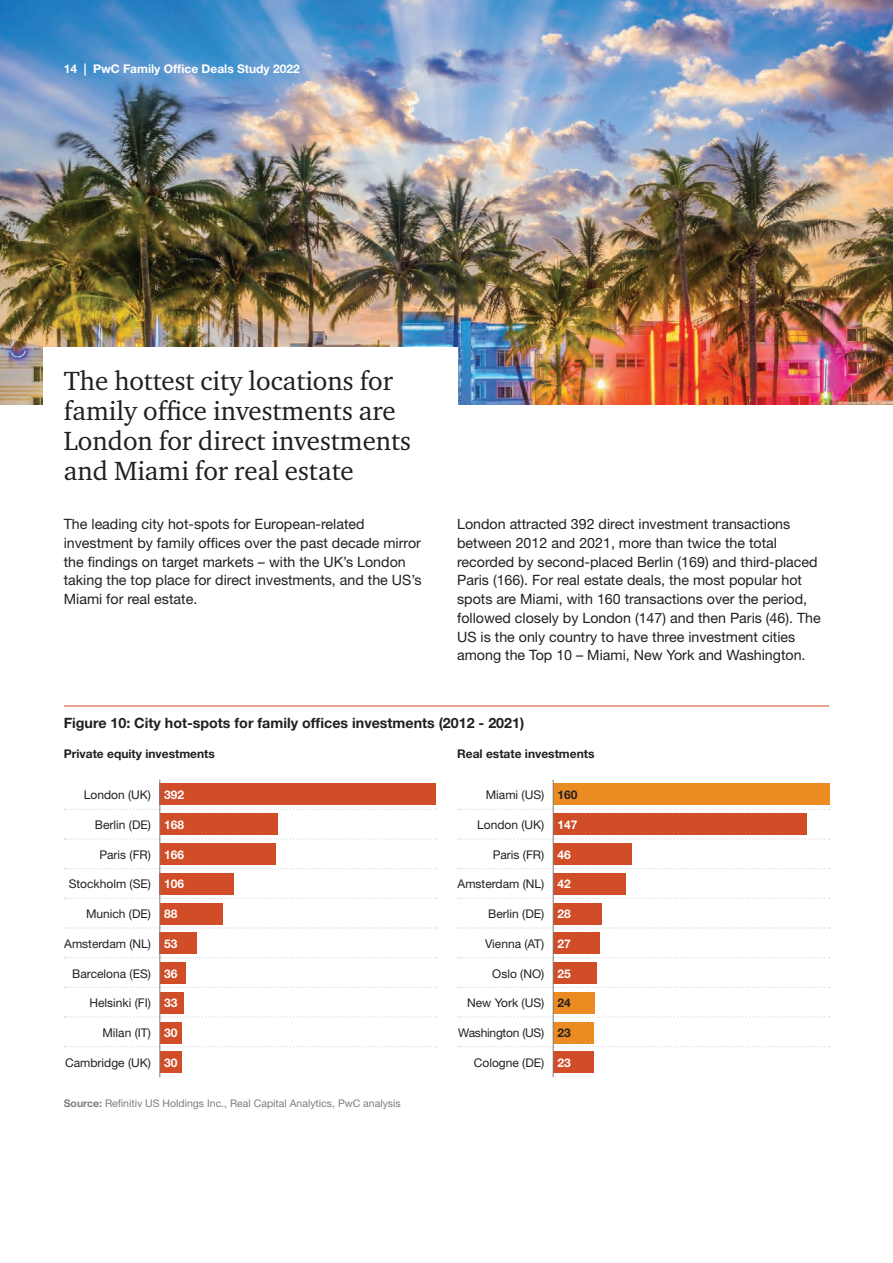
<style>
.page{position:relative;width:893px;height:1263px;background:#fff}
.page>*{position:absolute;margin:0;border:0;box-sizing:border-box;transform-origin:0 0}
.t1{font:27px/30px "Charter ITC";color:#231f20}
.t2{font:14.25px/18.8px "Helvetica Neue";color:#231f20}
.t3{font:700 14.25px "Helvetica Neue";color:#231f20}
.t4{font:12px "Helvetica Neue";color:#231f20}
.t5{font:700 12px "Helvetica Neue";color:#fff}
.t6{font:700 12px "Helvetica Neue";color:#231f20}
.t7{font:12px "Helvetica Neue";letter-spacing:-.02em;color:#231f20}
.t8{font:10.5px "Helvetica Neue";color:#7e7e7d}
.s1{font-weight:700}
</style>
<div class="page">
<img style="left:0;top:0;width:893px;height:404px">
<div style="left:43px;top:348px;width:414px;height:170px;background:#fff"></div>
<hr style="left:64px;top:706px;width:765px;height:1px;background:#d04d27">
<svg style="left:65px;top:808px;width:371px;height:2px"></svg>
<svg style="left:65px;top:927px;width:371px;height:2px"></svg>
<svg style="left:65px;top:868px;width:371px;height:1px"></svg>
<svg style="left:65px;top:986px;width:371px;height:2px"></svg>
<svg style="left:65px;top:838px;width:371px;height:2px"></svg>
<svg style="left:65px;top:957px;width:371px;height:1px"></svg>
<svg style="left:65px;top:897px;width:371px;height:2px"></svg>
<svg style="left:65px;top:1016px;width:371px;height:2px"></svg>
<svg style="left:65px;top:1046px;width:371px;height:1px"></svg>
<div style="left:160px;top:784px;width:276px;height:21px;background:#d04d27"></div>
<div style="left:160px;top:813px;width:117px;height:22px;background:#d04d27"></div>
<div style="left:160px;top:843px;width:115px;height:21px;background:#d04d27"></div>
<div style="left:160px;top:873px;width:74px;height:21px;background:#d04d27"></div>
<div style="left:160px;top:903px;width:62px;height:21px;background:#d04d27"></div>
<div style="left:160px;top:933px;width:37px;height:21px;background:#d04d27"></div>
<div style="left:160px;top:962px;width:25px;height:22px;background:#d04d27"></div>
<div style="left:160px;top:992px;width:23px;height:21px;background:#d04d27"></div>
<div style="left:160px;top:1022px;width:21px;height:21px;background:#d04d27"></div>
<div style="left:160px;top:1052px;width:21px;height:21px;background:#d04d27"></div>
<hr style="left:159px;top:779px;width:1px;height:298px;background:#7e7e7d">
<svg style="left:458px;top:808px;width:371px;height:2px"></svg>
<svg style="left:458px;top:927px;width:371px;height:2px"></svg>
<svg style="left:458px;top:868px;width:371px;height:1px"></svg>
<svg style="left:458px;top:986px;width:371px;height:2px"></svg>
<svg style="left:458px;top:838px;width:371px;height:2px"></svg>
<svg style="left:458px;top:957px;width:371px;height:1px"></svg>
<svg style="left:458px;top:897px;width:371px;height:2px"></svg>
<svg style="left:458px;top:1016px;width:371px;height:2px"></svg>
<svg style="left:458px;top:1046px;width:371px;height:1px"></svg>
<div style="left:553px;top:784px;width:276px;height:21px;background:#eb8c22"></div>
<div style="left:553px;top:813px;width:253px;height:22px;background:#d04d27"></div>
<div style="left:553px;top:843px;width:79px;height:21px;background:#d04d27"></div>
<div style="left:553px;top:873px;width:73px;height:21px;background:#d04d27"></div>
<div style="left:553px;top:903px;width:49px;height:21px;background:#d04d27"></div>
<div style="left:553px;top:933px;width:47px;height:21px;background:#d04d27"></div>
<div style="left:553px;top:962px;width:43px;height:22px;background:#d04d27"></div>
<div style="left:553px;top:992px;width:42px;height:21px;background:#eb8c22"></div>
<div style="left:553px;top:1022px;width:40px;height:21px;background:#eb8c22"></div>
<div style="left:553px;top:1052px;width:40px;height:21px;background:#d04d27"></div>
<hr style="left:553px;top:779px;width:1px;height:298px;background:#7e7e7d">
<p class="t5" style="left:64px;top:61px;width:238px">14 | PwC Family Office Deals Study 2022</p>
<h1 class="t1" style="left:64px;top:366px;width:349px">The hottest city locations for family office investments are<br>London for direct investments and Miami for real estate</h1>
<p class="t2" style="left:64px;top:514px;width:359px">The leading city hot-spots for European-related investment by family offices over the past decade mirror the findings on target markets – with the UK’s London taking the top place for direct investments, and the US’s Miami for real estate.</p>
<p class="t2" style="left:457px;top:514px;width:365px">London attracted 392 direct investment transactions between 2012 and 2021, more than twice the total recorded by second-placed Berlin (169) and third-placed Paris (166). For real estate deals, the most popular hot spots are Miami, with 160 transactions over the period, followed closely by London (147) and then Paris (46). The US is the only country to have three investment cities among the Top 10 – Miami, New York and Washington.</p>
<p class="t3" style="left:64px;top:714px;width:462px">Figure 10: City hot-spots for family offices investments (2012 - 2021)</p>
<p class="t6" style="left:64px;top:746px;width:153px">Private equity investments</p>
<p class="t6" style="left:457px;top:746px;width:139px">Real estate investments</p>
<p class="t4" style="left:84px;top:788px;width:69px">London (UK)</p>
<p class="t4" style="left:95px;top:817px;width:57px">Berlin (DE)</p>
<p class="t4" style="left:99px;top:847px;width:53px">Paris (FR)</p>
<p class="t4" style="left:69px;top:877px;width:84px">Stockholm (SE)</p>
<p class="t4" style="left:86px;top:907px;width:66px">Munich (DE)</p>
<p class="t4" style="left:64px;top:936px;width:88px">Amsterdam (NL)</p>
<p class="t4" style="left:72px;top:966px;width:80px">Barcelona (ES)</p>
<p class="t4" style="left:89px;top:996px;width:63px">Helsinki (FI)</p>
<p class="t4" style="left:103px;top:1026px;width:50px">Milan (IT)</p>
<p class="t4" style="left:65px;top:1055px;width:87px">Cambridge (UK)</p>
<p class="t4" style="left:486px;top:788px;width:60px">Miami (US)</p>
<p class="t4" style="left:477px;top:817px;width:69px">London (UK)</p>
<p class="t4" style="left:493px;top:847px;width:53px">Paris (FR)</p>
<p class="t4" style="left:458px;top:877px;width:88px">Amsterdam (NL)</p>
<p class="t4" style="left:488px;top:907px;width:57px">Berlin (DE)</p>
<p class="t4" style="left:485px;top:936px;width:61px">Vienna (AT)</p>
<p class="t4" style="left:492px;top:966px;width:54px">Oslo (NO)</p>
<p class="t4" style="left:467px;top:996px;width:79px">New York (US)</p>
<p class="t7" style="left:458px;top:1026px;width:87px">Washington (US)</p>
<p class="t4" style="left:474px;top:1055px;width:72px">Cologne (DE)</p>
<p class="t5" style="left:164px;top:787px;width:22px">392</p>
<p class="t6" style="left:557px;top:787px;width:22px">160</p>
<p class="t5" style="left:164px;top:817px;width:22px">168</p>
<p class="t5" style="left:557px;top:817px;width:22px">147</p>
<p class="t5" style="left:164px;top:847px;width:22px">166</p>
<p class="t5" style="left:557px;top:847px;width:15px">46</p>
<p class="t5" style="left:164px;top:877px;width:22px">106</p>
<p class="t5" style="left:557px;top:877px;width:15px">42</p>
<p class="t5" style="left:164px;top:906px;width:15px">88</p>
<p class="t5" style="left:557px;top:906px;width:15px">28</p>
<p class="t5" style="left:164px;top:936px;width:15px">53</p>
<p class="t5" style="left:557px;top:936px;width:15px">27</p>
<p class="t5" style="left:164px;top:966px;width:15px">36</p>
<p class="t5" style="left:557px;top:966px;width:15px">25</p>
<p class="t5" style="left:164px;top:996px;width:15px">33</p>
<p class="t6" style="left:557px;top:996px;width:15px">24</p>
<p class="t5" style="left:164px;top:1025px;width:15px">30</p>
<p class="t6" style="left:557px;top:1025px;width:15px">23</p>
<p class="t5" style="left:164px;top:1055px;width:15px">30</p>
<p class="t5" style="left:557px;top:1055px;width:15px">23</p>
<p class="t8" style="left:64px;top:1097px;width:338px"><span class="s1">Source:</span> Refinitiv US Holdings Inc., Real Capital Analytics, PwC analysis</p>
</div>
